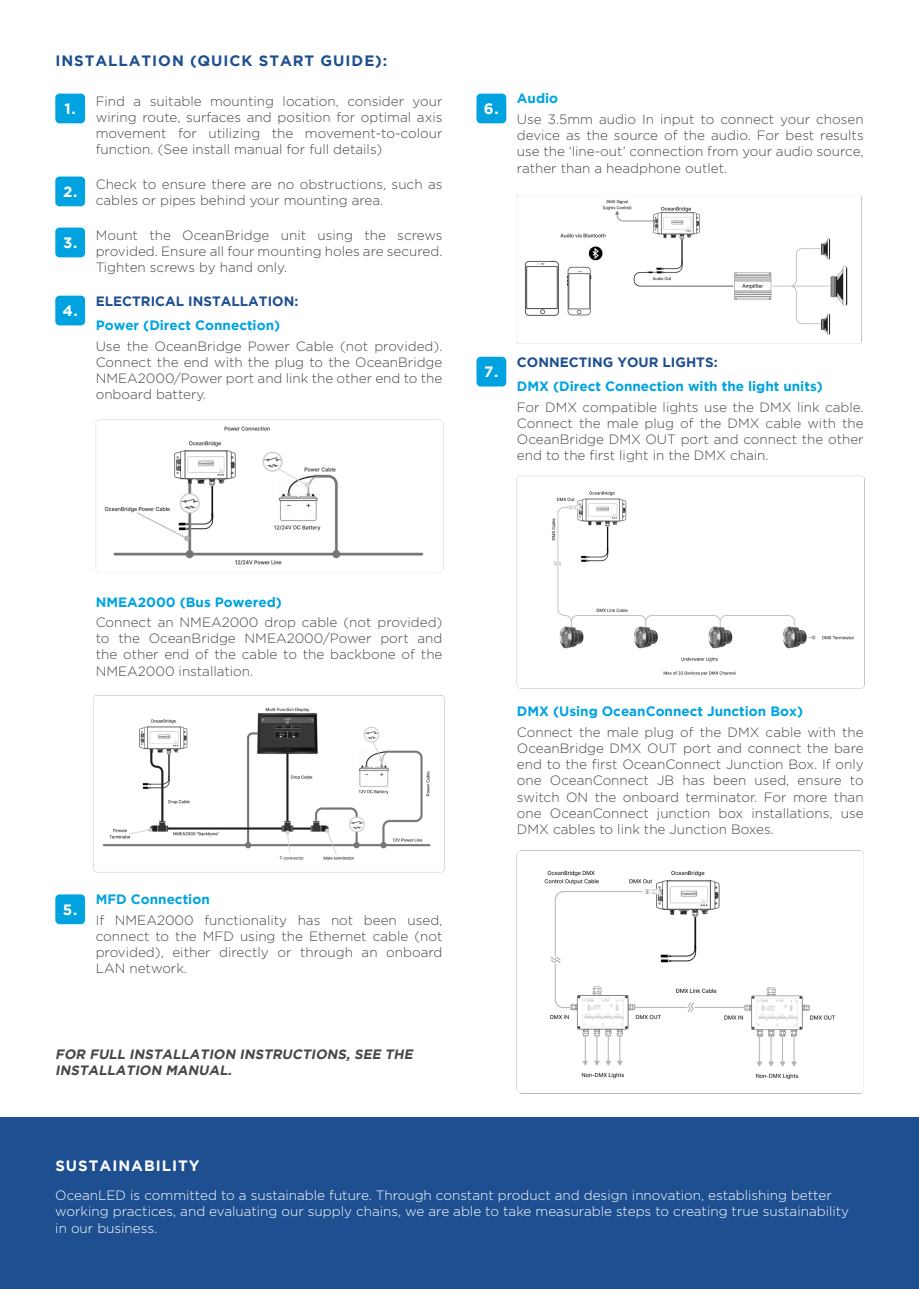
<style>
.page{position:relative;width:919px;height:1289px;background:#fff}
.page>*{position:absolute;margin:0;border:0;box-sizing:border-box;transform-origin:0 0}
.t1{font:700 15px "Gotham";letter-spacing:.065em;color:#1d4f91}
.t2{font:700 15px "Gotham";letter-spacing:.065em;color:#fff}
.t3{font:300 13.5px/16.2px "Gotham";color:#464748;text-align:justify}
.t4{font:300 13.5px/16.2px "Gotham";color:#fff}
.t5{font:700 13.5px "Gotham";color:#00a3e0}
.t6{font:italic 700 13.5px/16.2px "Gotham";color:#464748}
.t7{font:700 13.5px "Gotham";color:#1d4f91}
</style>
<div class="page">
<div style="left:0;top:1117px;width:918px;height:171px;background:#1d4f91"></div>
<div style="left:55px;top:94px;width:30px;height:29px;background:#00a3e0;border-radius:4px"></div>
<div style="left:55px;top:176px;width:30px;height:30px;background:#00a3e0;border-radius:4px"></div>
<div style="left:55px;top:227px;width:30px;height:30px;background:#00a3e0;border-radius:4px"></div>
<div style="left:55px;top:296px;width:30px;height:29px;background:#00a3e0;border-radius:4px"></div>
<div style="left:55px;top:894px;width:30px;height:30px;background:#00a3e0;border-radius:4px"></div>
<div style="left:476px;top:94px;width:30px;height:29px;background:#00a3e0;border-radius:4px"></div>
<div style="left:476px;top:357px;width:30px;height:29px;background:#00a3e0;border-radius:4px"></div>
<img style="left:95px;top:419px;width:349px;height:154px">
<img style="left:93px;top:695px;width:352px;height:178px">
<img style="left:516px;top:196px;width:346px;height:148px">
<img style="left:516px;top:475px;width:349px;height:214px">
<img style="left:516px;top:850px;width:348px;height:244px">
<p class="t1" style="left:55px;top:52px;width:333px">INSTALLATION (QUICK START GUIDE):</p>
<p class="t2" style="left:64px;top:100px;width:13px">1.</p>
<p class="t3" style="left:96px;top:93px;width:348px">Find a suitable mounting location, consider your wiring route, surfaces and position for optimal axis movement for utilizing the movement-to-colour function. (See install manual for full details)</p>
<p class="t2" style="left:63px;top:183px;width:16px">2.</p>
<p class="t3" style="left:96px;top:176px;width:348px">Check to ensure there are no obstructions, such as cables or pipes behind your mounting area.</p>
<p class="t2" style="left:63px;top:234px;width:16px">3.</p>
<p class="t3" style="left:96px;top:227px;width:348px">Mount the OceanBridge unit using the screws provided. Ensure all four mounting holes are secured.<br>Tighten screws by hand only.</p>
<p class="t2" style="left:62px;top:302px;width:17px">4.</p>
<p class="t7" style="left:96px;top:293px;width:204px">ELECTRICAL INSTALLATION:</p>
<p class="t5" style="left:96px;top:317px;width:186px">Power (Direct Connection)</p>
<p class="t3" style="left:96px;top:337px;width:348px">Use the OceanBridge Power Cable (not provided).<br>Connect the end with the plug to the OceanBridge NMEA2000/Power port and link the other end to the onboard battery.</p>
<p class="t2" style="left:484px;top:100px;width:16px">6.</p>
<p class="t5" style="left:517px;top:91px;width:43px">Audio</p>
<p class="t3" style="left:517px;top:111px;width:348px">Use 3.5mm audio In input to connect your chosen device as the source of the audio. For best results use the ‘line-out’ connection from your audio source, rather than a headphone outlet.</p>
<p class="t2" style="left:484px;top:363px;width:16px">7.</p>
<p class="t7" style="left:517px;top:354px;width:202px">CONNECTING YOUR LIGHTS:</p>
<p class="t5" style="left:517px;top:379px;width:307px">DMX (Direct Connection with the light units)</p>
<p class="t3" style="left:517px;top:399px;width:348px">For DMX compatible lights use the DMX link cable.<br>Connect the male plug of the DMX cable with the OceanBridge DMX OUT port and connect the other end to the first light in the DMX chain.</p>
<p class="t5" style="left:96px;top:594px;width:188px">NMEA2000 (Bus Powered)</p>
<p class="t3" style="left:96px;top:614px;width:348px">Connect an NMEA2000 drop cable (not provided) to the OceanBridge NMEA2000/Power port and the other end of the cable to the backbone of the NMEA2000 installation.</p>
<p class="t2" style="left:63px;top:900px;width:16px">5.</p>
<p class="t5" style="left:96px;top:891px;width:115px">MFD Connection</p>
<p class="t3" style="left:96px;top:911px;width:348px">If NMEA2000 functionality has not been used, connect to the MFD using the Ethernet cable (not provided), either directly or through an onboard LAN network.</p>
<p class="t6" style="left:55px;top:1045px;width:362px">FOR FULL INSTALLATION INSTRUCTIONS, SEE THE<br>INSTALLATION MANUAL.</p>
<p class="t5" style="left:517px;top:703px;width:287px">DMX (Using OceanConnect Junction Box)</p>
<p class="t3" style="left:517px;top:723px;width:348px">Connect the male plug of the DMX cable with the OceanBridge DMX OUT port and connect the bare end to the first OceanConnect Junction Box. If only one OceanConnect JB has been used, ensure to switch ON the onboard terminator. For more than one OceanConnect junction box installations, use DMX cables to link the Junction Boxes.</p>
<p class="t2" style="left:55px;top:1157px;width:145px">SUSTAINABILITY</p>
<p class="t4" style="left:55px;top:1187px;width:795px">OceanLED is committed to a sustainable future. Through constant product and design innovation, establishing better working practices, and evaluating our supply chains, we are able to take measurable steps to creating true sustainability in our business.</p>
</div>
